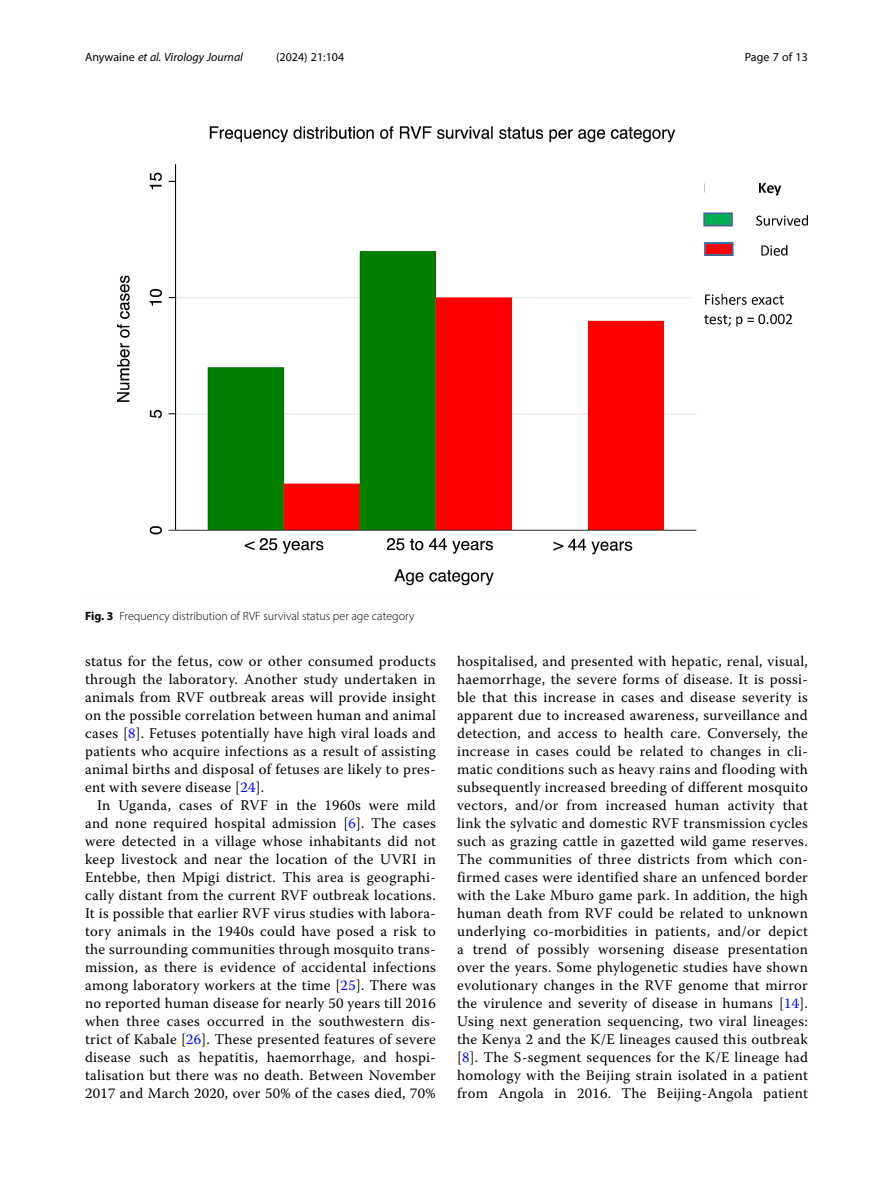
<style>
.page{position:relative;width:893px;height:1191px;background:#fff}
.page>*{position:absolute;margin:0;border:0;box-sizing:border-box;transform-origin:0 0}
.Body_Text_Indent{font:14.7px/18px "Warnock Pro";letter-spacing:.02em;color:#000;text-align:justify}
.Figure_Caption{font:300 12px "Myriad Pro";color:#000}
.t1{font:italic 12px "Myriad Pro";color:#000}
.t2{font:12px "Myriad Pro";color:#000}
.s1{font-style:normal}
.s2{font-weight:700}
.s3{color:#00f}
</style>
<div class="page">
<img style="left:117px;top:126px;width:691px;height:460px">
<p class="t1" style="left:85px;top:50px;width:160px"><span class="s1">Anywaine</span> et al. Virology Journal</p>
<p class="t2" style="left:276px;top:50px;width:70px">(2024) 21:104</p>
<p class="t2" style="left:745px;top:50px;width:65px">Page 7 of 13</p>
<p class="Figure_Caption" style="left:85px;top:609px;width:331px"><span class="s2">Fig. 3</span> Frequency distribution of RVF survival status per age category</p>
<p class="Body_Text_Indent" style="left:85px;top:652px;width:352px">status for the fetus, cow or other consumed products through the laboratory. Another study undertaken in animals from RVF outbreak areas will provide insight on the possible correlation between human and animal cases [<span class="s3">8</span>]. Fetuses potentially have high viral loads and patients who acquire infections as a result of assisting animal births and disposal of fetuses are likely to pres&shy;ent with severe disease [<span class="s3">24</span>].</p>
<p class="Body_Text_Indent" style="left:85px;top:796px;width:352px;text-indent:12px">In Uganda, cases of RVF in the 1960s were mild and none required hospital admission [<span class="s3">6</span>]. The cases were detected in a village whose inhabitants did not keep livestock and near the location of the UVRI in Entebbe, then Mpigi district. This area is geographi&shy;cally distant from the current RVF outbreak locations.<br>It is possible that earlier RVF virus studies with labora&shy;tory animals in the 1940s could have posed a risk to the surrounding communities through mosquito trans&shy;mission, as there is evidence of accidental infections among laboratory workers at the time [<span class="s3">25</span>]. There was no reported human disease for nearly 50 years till 2016 when three cases occurred in the southwestern dis&shy;trict of Kabale [<span class="s3">26</span>]. These presented features of severe disease such as hepatitis, haemorrhage, and hospi&shy;talisation but there was no death. Between November 2017 and March 2020, over 50% of the cases died, 70%</p>
<p class="Body_Text_Indent" style="left:457px;top:652px;width:352px">hospitalised, and presented with hepatic, renal, visual, haemorrhage, the severe forms of disease. It is possi&shy;ble that this increase in cases and disease severity is apparent due to increased awareness, surveillance and detection, and access to health care. Conversely, the increase in cases could be related to changes in cli&shy;matic conditions such as heavy rains and flooding with subsequently increased breeding of different mosquito vectors, and/or from increased human activity that link the sylvatic and domestic RVF transmission cycles such as grazing cattle in gazetted wild game reserves.<br>The communities of three districts from which con&shy;firmed cases were identified share an unfenced border with the Lake Mburo game park. In addition, the high human death from RVF could be related to unknown underlying co-morbidities in patients, and/or depict a trend of possibly worsening disease presentation over the years. Some phylogenetic studies have shown evolutionary changes in the RVF genome that mirror the virulence and severity of disease in humans [<span class="s3">14</span>].<br>Using next generation sequencing, two viral lineages: the Kenya 2 and the K/E lineages caused this outbreak [<span class="s3">8</span>]. The S-segment sequences for the K/E lineage had homology with the Beijing strain isolated in a patient from Angola in 2016. The Beijing-Angola patient</p>
</div>
